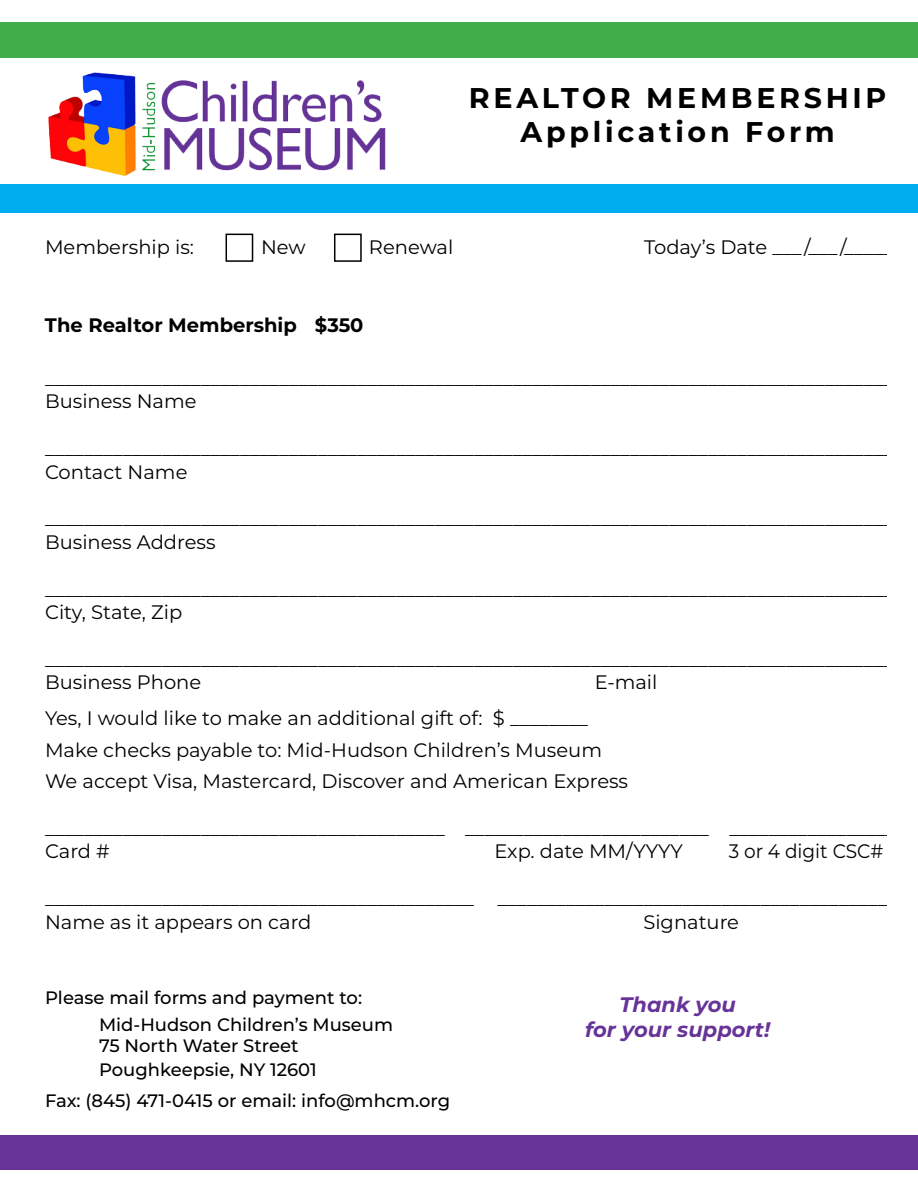
<style>
.page{position:relative;width:918px;height:1188px;background:#fff}
.page>*{position:absolute;margin:0;border:0;box-sizing:border-box;transform-origin:0 0}
.t1{font:700 28.5px/34.2px "Montserrat";letter-spacing:.13em;color:#000;text-align:center}
.t2{font:italic 700 21px/25.2px "Montserrat";color:#673398;text-align:center}
.t3{font:19.5px/23.4px "Montserrat";color:#000}
.t4{font:700 19.5px "Montserrat";color:#000}
.t5{font:19.5px "Montserrat";color:#000;scale:.95 1}
.t6{font:500 18px/27px "Montserrat";color:#000}
</style>
<div class="page">
<div style="left:0;top:22px;width:918px;height:36px;background:#41ad49"></div>
<div style="left:0;top:1135px;width:918px;height:34px;background:#673398"></div>
<div style="left:0;top:185px;width:918px;height:28px;background:#00aeef"></div>
<img style="left:48px;top:72px;width:338px;height:104px">
<div style="left:226px;top:234px;width:27px;height:28px;border:2px solid #000"></div>
<div style="left:334px;top:234px;width:28px;height:28px;border:2px solid #000"></div>
<h1 class="t1" style="left:469px;top:79px;width:419px">REALTOR MEMBERSHIP<br>Application Form</h1>
<p class="t3" style="left:45px;top:235px;width:151px">Membership is:</p>
<p class="t3" style="left:261px;top:235px;width:46px">New</p>
<p class="t3" style="left:369px;top:235px;width:86px">Renewal</p>
<p class="t3" style="left:644px;top:235px;width:260px">Today’s Date ___ /___ /______</p>
<p class="t4" style="left:45px;top:311px;width:320px">The Realtor Membership $350</p>
<p class="t3" style="left:45px;top:366px;width:850px">_______________________________________________________________________________________<br>Business Name</p>
<p class="t3" style="left:45px;top:436px;width:850px">_______________________________________________________________________________________<br>Contact Name</p>
<p class="t3" style="left:45px;top:506px;width:850px">_______________________________________________________________________________________<br>Business Address</p>
<p class="t3" style="left:45px;top:576px;width:850px">_______________________________________________________________________________________<br>City, State, Zip</p>
<p class="t3" style="left:45px;top:647px;width:850px">_______________________________________________________________________________________<br>Business Phone</p>
<p class="t3" style="left:595px;top:670px;width:64px">E-mail</p>
<p class="t3" style="left:45px;top:702px;width:585px;line-height:31.5px">Yes, I would like to make an additional gift of: $ ________<br>Make checks payable to: Mid-Hudson Children’s Museum<br>We accept Visa, Mastercard, Discover and American Express</p>
<p class="t3" style="left:45px;top:816px;width:852px">_________________________________________ _________________________ _________________<br>Card #</p>
<p class="t3" style="left:495px;top:839px;width:190px">Exp. date MM/YYYY</p>
<p class="t5" style="left:729px;top:838px;width:164px">3 or 4 digit CSC#</p>
<p class="t3" style="left:45px;top:886px;width:844px">____________________________________________ ________________________________________<br>Name as it appears on card</p>
<p class="t3" style="left:643px;top:909px;width:97px">Signature</p>
<p class="t6" style="left:99px;top:983px;width:296px;text-indent:-54px">Please mail forms and payment to:<br>Mid-Hudson Children’s Museum</p>
<p class="t6" style="left:99px;top:1033px;width:219px;line-height:23.4px">75 North Water Street<br>Poughkeepsie, NY 12601</p>
<p class="t6" style="left:45px;top:1087px;width:407px">Fax: (845) 471-0415 or email: info@mhcm.org</p>
<p class="t2" style="left:585px;top:991px;width:186px">Thank you<br>for your support!</p>
</div>
